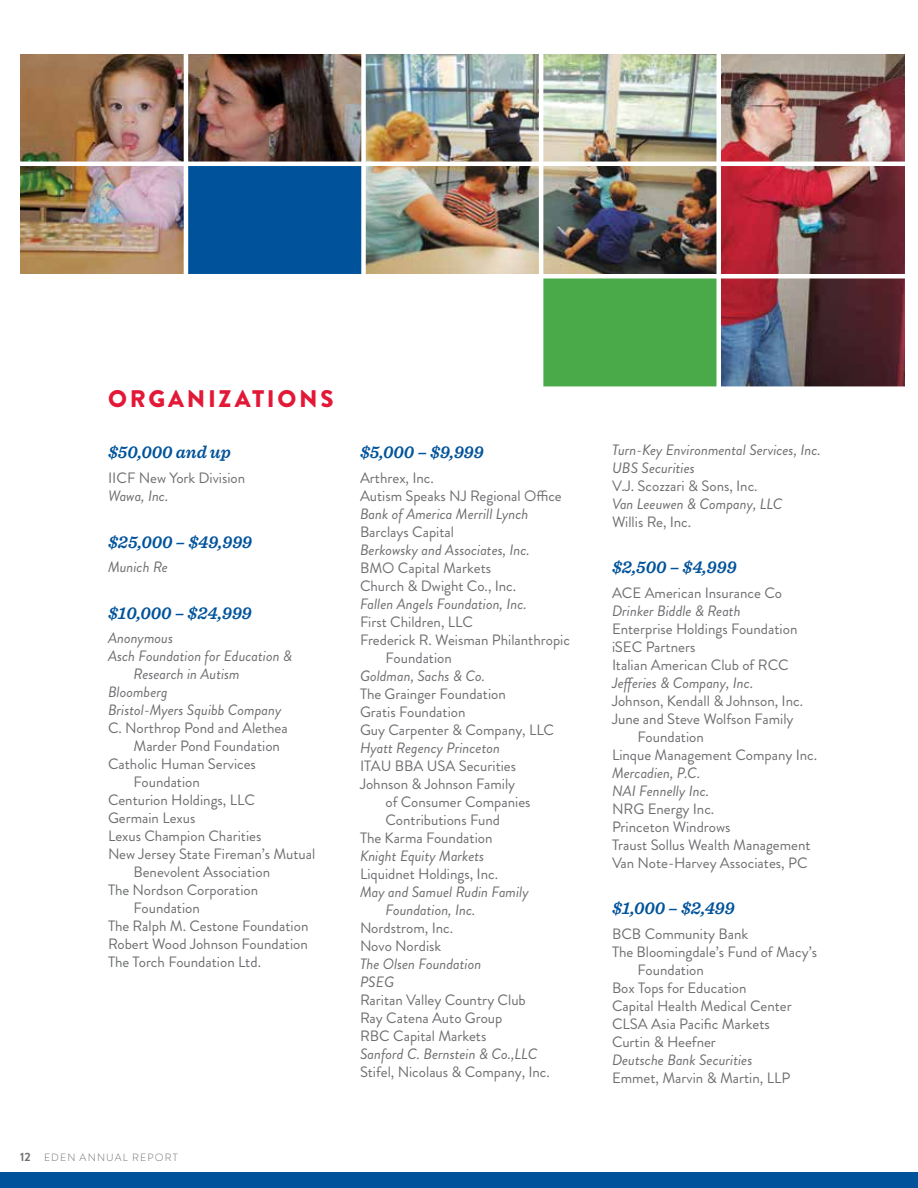
<style>
.page{position:relative;width:918px;height:1188px;background:#fff}
.page>*{position:absolute;margin:0;border:0;box-sizing:border-box;transform-origin:0 0}
.t1{font:900 24px "Brandon Grotesque";letter-spacing:.11em;color:#e31837}
.t2{font:italic 600 18px "Sentinel";color:#00539b}
.t3{font:15px/18px "Brandon Grotesque";color:#6d6e71}
.t4{font:italic 15px/18px "Brandon Grotesque";color:#6d6e71}
.t5{font:300 10.5px "Brandon Grotesque";letter-spacing:.115em;color:#6d6e71}
.s1{font-weight:700;font-size:12px}
</style>
<div class="page">
<div style="left:0;top:1173px;width:918px;height:15px;background:#00539b"></div>
<div style="left:541px;top:276px;width:178px;height:113px;background:#4aa948"></div>
<img style="left:20px;top:54px;width:341px;height:220px">
<img style="left:366px;top:54px;width:350px;height:220px">
<img style="left:721px;top:54px;width:183px;height:332px">
<div style="left:186px;top:164px;width:178px;height:112px;background:#00539b"></div>
<div style="left:716px;top:0;width:5px;height:391px;background:#fff"></div>
<hr style="left:539px;top:0;width:4px;height:408px;background:#fff">
<hr style="left:0;top:162px;width:916px;height:4px;background:#fff">
<div style="left:361px;top:0;width:5px;height:312px;background:#fff"></div>
<hr style="left:184px;top:0;width:4px;height:300px;background:#fff">
<hr style="left:0;top:274px;width:918px;height:4px;background:#fff">
<div style="left:529px;top:386px;width:389px;height:5px;background:#fff"></div>
<h1 class="t1" style="left:108px;top:382px;width:227px">ORGANIZATIONS</h1>
<p class="t2" style="left:108px;top:439px;width:124px">$50,000 and up</p>
<p class="t3" style="left:108px;top:469px;width:139px">IICF New York Division</p>
<p class="t4" style="left:108px;top:487px;width:62px">Wawa, Inc.</p>
<p class="t2" style="left:108px;top:528px;width:146px">$25,000 – $49,999</p>
<p class="t4" style="left:108px;top:558px;width:61px">Munich Re</p>
<p class="t2" style="left:108px;top:599px;width:145px">$10,000 – $24,999</p>
<p class="t4" style="left:108px;top:629px;width:67px">Anonymous</p>
<p class="t4" style="left:108px;top:647px;width:186px">Asch Foundation for Education &amp;</p>
<p class="t4" style="left:134px;top:665px;width:108px">Research in Autism</p>
<p class="t4" style="left:108px;top:683px;width:61px">Bloomberg</p>
<p class="t4" style="left:108px;top:701px;width:175px">Bristol-Myers Squibb Company</p>
<p class="t3" style="left:108px;top:719px;width:181px">C. Northrop Pond and Alethea</p>
<p class="t3" style="left:134px;top:737px;width:148px">Marder Pond Foundation</p>
<p class="t3" style="left:108px;top:755px;width:149px">Catholic Human Services</p>
<p class="t3" style="left:134px;top:773px;width:68px">Foundation</p>
<p class="t3" style="left:108px;top:791px;width:148px">Centurion Holdings, LLC</p>
<p class="t3" style="left:108px;top:809px;width:89px">Germain Lexus</p>
<p class="t3" style="left:108px;top:827px;width:155px">Lexus Champion Charities</p>
<p class="t3" style="left:108px;top:845px;width:209px">New Jersey State Fireman’s Mutual</p>
<p class="t3" style="left:134px;top:863px;width:138px">Benevolent Association</p>
<p class="t3" style="left:108px;top:881px;width:152px">The Nordson Corporation</p>
<p class="t3" style="left:134px;top:899px;width:68px">Foundation</p>
<p class="t3" style="left:108px;top:917px;width:202px">The Ralph M. Cestone Foundation</p>
<p class="t3" style="left:108px;top:935px;width:201px">Robert Wood Johnson Foundation</p>
<p class="t3" style="left:108px;top:953px;width:155px">The Torch Foundation Ltd.</p>
<p class="t2" style="left:360px;top:439px;width:125px">$5,000 – $9,999</p>
<p class="t3" style="left:360px;top:469px;width:203px">Arthrex, Inc.<br>Autism Speaks NJ Regional Office</p>
<p class="t4" style="left:360px;top:505px;width:170px">Bank of America Merrill Lynch</p>
<p class="t3" style="left:360px;top:523px;width:96px">Barclays Capital</p>
<p class="t4" style="left:360px;top:541px;width:171px">Berkowsky and Associates, Inc.</p>
<p class="t3" style="left:360px;top:559px;width:158px">BMO Capital Markets<br>Church &amp; Dwight Co., Inc.</p>
<p class="t4" style="left:360px;top:595px;width:168px">Fallen Angels Foundation, Inc.</p>
<p class="t3" style="left:360px;top:613px;width:115px">First Children, LLC</p>
<p class="t3" style="left:360px;top:631px;width:212px">Frederick R. Weisman Philanthropic</p>
<p class="t3" style="left:386px;top:649px;width:68px">Foundation</p>
<p class="t4" style="left:360px;top:667px;width:127px">Goldman, Sachs &amp; Co.</p>
<p class="t3" style="left:360px;top:685px;width:196px">The Grainger Foundation<br>Gratis Foundation<br>Guy Carpenter &amp; Company, LLC</p>
<p class="t4" style="left:360px;top:739px;width:142px">Hyatt Regency Princeton</p>
<p class="t3" style="left:360px;top:757px;width:158px">ITAU BBA USA Securities</p>
<p class="t3" style="left:360px;top:775px;width:157px">Johnson &amp; Johnson Family</p>
<p class="t3" style="left:386px;top:793px;width:147px">of Consumer Companies</p>
<p class="t3" style="left:386px;top:811px;width:116px">Contributions Fund</p>
<p class="t3" style="left:360px;top:829px;width:134px">The Karma Foundation</p>
<p class="t4" style="left:360px;top:847px;width:126px">Knight Equity Markets</p>
<p class="t3" style="left:360px;top:865px;width:140px">Liquidnet Holdings, Inc.</p>
<p class="t4" style="left:386px;top:883px;width:145px;text-indent:-26px">May and Samuel Rudin Family<br>Foundation, Inc.</p>
<p class="t3" style="left:360px;top:919px;width:95px">Nordstrom, Inc.<br>Novo Nordisk</p>
<p class="t4" style="left:360px;top:955px;width:123px">The Olsen Foundation<br>PSEG</p>
<p class="t3" style="left:360px;top:991px;width:167px">Raritan Valley Country Club<br>Ray Catena Auto Group<br>RBC Capital Markets</p>
<p class="t4" style="left:360px;top:1045px;width:179px">Sanford C. Bernstein &amp; Co.,LLC</p>
<p class="t3" style="left:360px;top:1063px;width:192px">Stifel, Nicolaus &amp; Company, Inc.</p>
<p class="t5" style="left:20px;top:1151px;width:159px"><span class="s1">12</span> EDEN ANNUAL REPORT</p>
<p class="t4" style="left:612px;top:441px;width:210px">Turn-Key Environmental Services, Inc.<br>UBS Securities</p>
<p class="t3" style="left:612px;top:477px;width:147px">V.J. Scozzari &amp; Sons, Inc.</p>
<p class="t4" style="left:612px;top:495px;width:172px">Van Leeuwen &amp; Company, LLC</p>
<p class="t3" style="left:612px;top:513px;width:81px">Willis Re, Inc.</p>
<p class="t2" style="left:612px;top:553px;width:126px">$2,500 – $4,999</p>
<p class="t3" style="left:612px;top:584px;width:172px">ACE American Insurance Co</p>
<p class="t4" style="left:612px;top:602px;width:130px">Drinker Biddle &amp; Reath</p>
<p class="t3" style="left:612px;top:620px;width:187px">Enterprise Holdings Foundation iSEC Partners<br>Italian American Club of RCC</p>
<p class="t4" style="left:612px;top:674px;width:143px">Jefferies &amp; Company, Inc.</p>
<p class="t3" style="left:612px;top:692px;width:193px">Johnson, Kendall &amp; Johnson, Inc.</p>
<p class="t3" style="left:612px;top:710px;width:183px">June and Steve Wolfson Family</p>
<p class="t3" style="left:638px;top:728px;width:68px">Foundation</p>
<p class="t3" style="left:612px;top:746px;width:207px">Linque Management Company Inc.</p>
<p class="t4" style="left:612px;top:764px;width:99px">Mercadien, P.C.<br>NAI Fennelly Inc.</p>
<p class="t3" style="left:612px;top:800px;width:200px">NRG Energy Inc.<br>Princeton Windrows<br>Traust Sollus Wealth Management<br>Van Note-Harvey Associates, PC</p>
<p class="t2" style="left:612px;top:894px;width:124px">$1,000 – $2,499</p>
<p class="t3" style="left:612px;top:925px;width:138px">BCB Community Bank</p>
<p class="t3" style="left:612px;top:943px;width:207px">The Bloomingdale’s Fund of Macy’s</p>
<p class="t3" style="left:638px;top:961px;width:68px">Foundation</p>
<p class="t3" style="left:612px;top:979px;width:136px">Box Tops for Education</p>
<p class="t3" style="left:612px;top:997px;width:181px">Capital Health Medical Center</p>
<p class="t3" style="left:612px;top:1015px;width:159px">CLSA Asia Pacific Markets</p>
<p class="t3" style="left:612px;top:1033px;width:106px">Curtin &amp; Heefner</p>
<p class="t4" style="left:612px;top:1051px;width:142px">Deutsche Bank Securities</p>
<p class="t3" style="left:612px;top:1069px;width:180px">Emmet, Marvin &amp; Martin, LLP</p>
</div>
